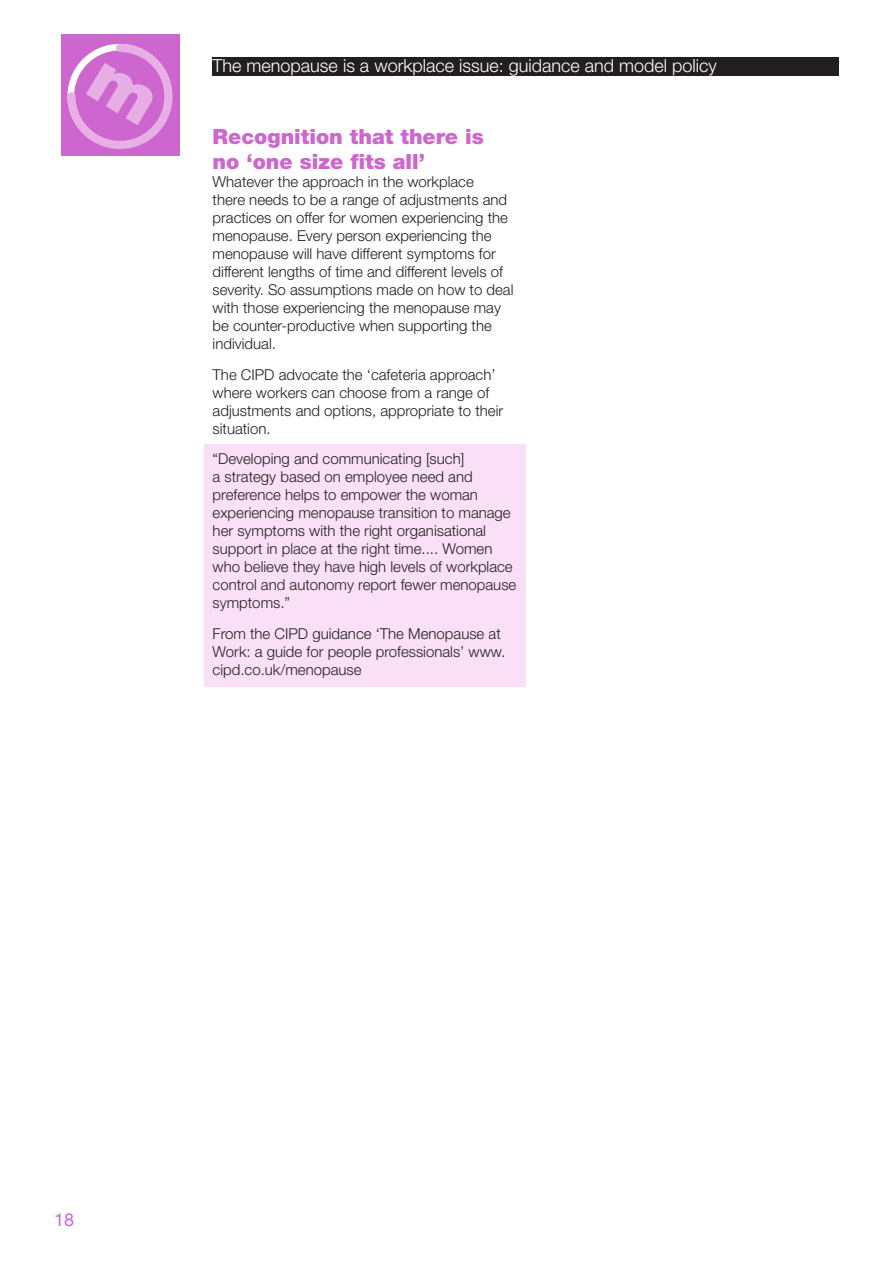
<style>
.page{position:relative;width:893px;height:1263px;background:#fff}
.page>*{position:absolute;margin:0;border:0;box-sizing:border-box;transform-origin:0 0}
.subheads{font:900 21px/25.2px "Helvetica Neue";color:#cd66ce}
.t1{font:300 18px "Helvetica Neue";color:#fff}
.t2{font:18px "Helvetica Neue";color:#cd66ce}
.Body_text{font:300 15px/18px "Helvetica Neue";color:#231f20}
.tint_box_text{font:300 15px/18px "Helvetica Neue";color:#231f20}
</style>
<div class="page">
<div style="left:213px;top:57px;width:626px;height:18px;background:#231f20"></div>
<div style="left:62px;top:34px;width:118px;height:121px;background:#cd66ce"></div>
<div style="left:204px;top:444px;width:321px;height:176px;background:#f9e0f6"></div>
<div style="left:204px;top:619px;width:321px;height:68px;background:#f9e0f6"></div>
<svg style="left:67px;top:43px;width:106px;height:106px"></svg>
<p class="t1" style="left:213px;top:54px;width:506px">The menopause is a workplace issue: guidance and model policy</p>
<p class="subheads" style="left:213px;top:124px;width:273px">Recognition that there is no ‘one size fits all’</p>
<p class="Body_text" style="left:213px;top:172px;width:302px">Whatever the approach in the workplace<br>there needs to be a range of adjustments and practices on offer for women experiencing the menopause. Every person experiencing the menopause will have different symptoms for different lengths of time and different levels of severity. So assumptions made on how to deal with those experiencing the menopause may be counter-productive when supporting the individual.</p>
<p class="Body_text" style="left:213px;top:365px;width:292px">The CIPD advocate the ‘cafeteria approach’ where workers can choose from a range of adjustments and options, appropriate to their situation.</p>
<p class="tint_box_text" style="left:213px;top:450px;width:305px">“Developing and communicating [such]<br>a strategy based on employee need and preference helps to empower the woman experiencing menopause transition to manage her symptoms with the right organisational support in place at the right time.... Women who believe they have high levels of workplace control and autonomy report fewer menopause symptoms.”</p>
<p class="tint_box_text" style="left:213px;top:624px;width:294px">From the CIPD guidance ‘The Menopause at<br>Work: a guide for people professionals’ www. cipd.co.uk/menopause</p>
<p class="t2" style="left:54px;top:1207px;width:22px">18</p>
</div>
